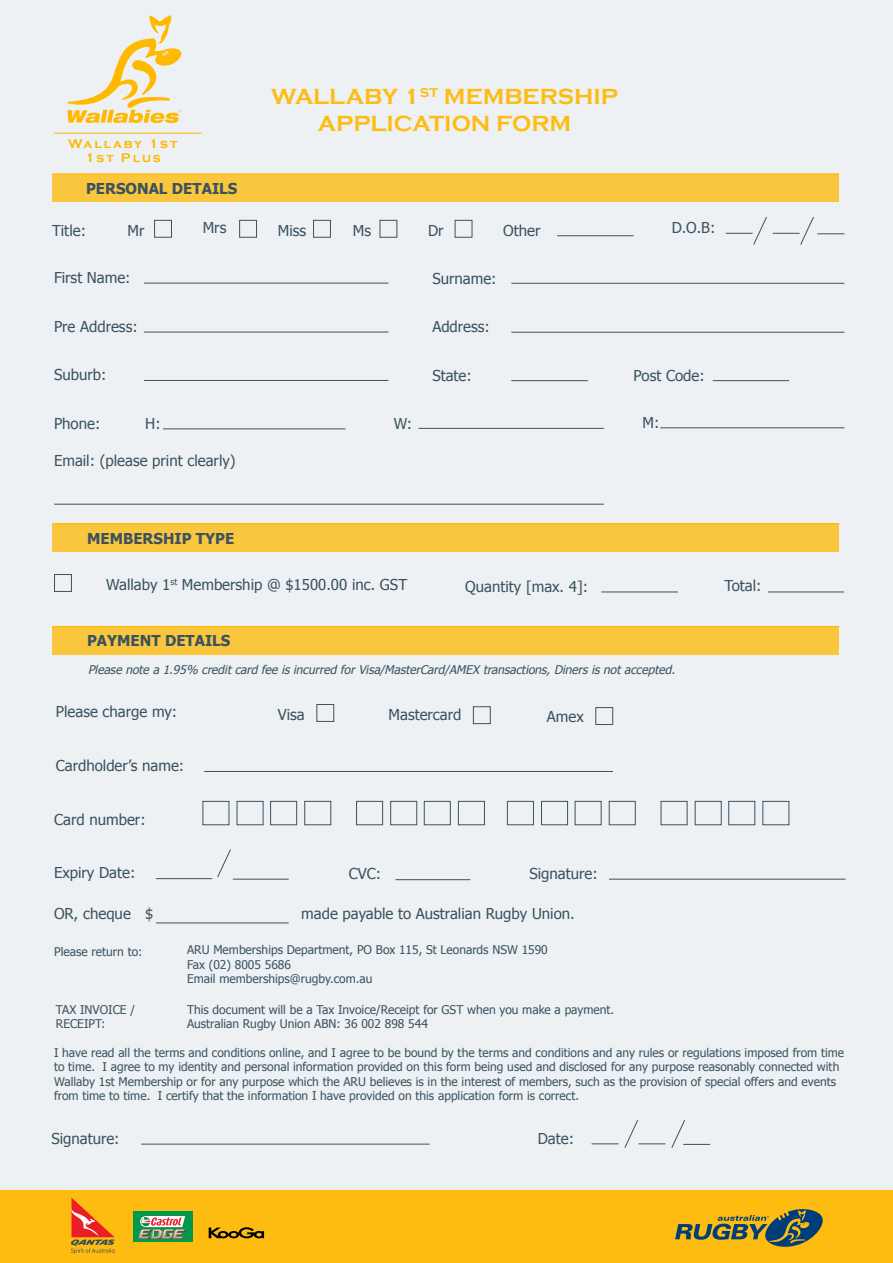
<style>
.page{position:relative;width:893px;height:1263px;background:#fff}
.page>*{position:absolute;margin:0;border:0;box-sizing:border-box;transform-origin:0 0}
.t1{font:700 22.5px/27px "Copperplate Gothic";color:#febc11;text-align:center}
.t2{font:15px "Tahoma";color:#3b5260}
.t3{font:700 15px "Tahoma";color:#3b5260}
.t4{font:700 12.9px/13.5px "Copperplate Gothic";letter-spacing:.15em;color:#ffb700;text-align:center}
.t5{font:12px/14.4px "Tahoma";color:#3b5260}
.t6{font:italic 12px "Tahoma";color:#3b5260}
</style>
<div class="page">
<div style="left:0;top:0;width:893px;height:1255px;background:#edf1f4"></div>
<div style="left:0;top:1190px;width:893px;height:73px;background:#febc11"></div>
<svg style="left:67px;top:15px;width:115px;height:108px"></svg>
<hr style="left:54px;top:133px;width:147px;height:1px;background:#ffb700">
<div style="left:133px;top:1211px;width:60px;height:31px;background:#01994e"></div>
<img style="left:139px;top:1229px;width:48px;height:10px">
<svg style="left:209px;top:1227px;width:55px;height:11px"></svg>
<svg style="left:71px;top:1198px;width:44px;height:56px;background:#e88628"></svg>
<svg style="left:140px;top:1216px;width:46px;height:11px"></svg>
<svg style="left:675px;top:1206px;width:150px;height:44px;background:#a99233"></svg>
<div style="left:52px;top:174px;width:787px;height:28px;background:#fac63e"></div>
<div style="left:154px;top:220px;width:18px;height:17px;border:1px solid #3b5260"></div>
<div style="left:239px;top:220px;width:18px;height:17px;border:1px solid #3b5260"></div>
<div style="left:313px;top:220px;width:18px;height:17px;border:1px solid #3b5260"></div>
<div style="left:380px;top:220px;width:17px;height:17px;border:1px solid #3b5260"></div>
<div style="left:455px;top:220px;width:17px;height:17px;border:1px solid #3b5260"></div>
<hr style="left:557px;top:235px;width:77px;height:1px;background:#3b5260">
<hr style="left:144px;top:283px;width:244px;height:1px;background:#3b5260">
<svg style="left:726px;top:217px;width:41px;height:28px"></svg>
<svg style="left:773px;top:217px;width:71px;height:28px"></svg>
<hr style="left:511px;top:283px;width:333px;height:1px;background:#3b5260">
<hr style="left:144px;top:332px;width:244px;height:1px;background:#3b5260">
<hr style="left:511px;top:332px;width:333px;height:1px;background:#3b5260">
<hr style="left:144px;top:380px;width:244px;height:1px;background:#3b5260">
<hr style="left:511px;top:380px;width:77px;height:1px;background:#3b5260">
<hr style="left:713px;top:380px;width:76px;height:1px;background:#3b5260">
<hr style="left:163px;top:429px;width:182px;height:1px;background:#3b5260">
<hr style="left:418px;top:428px;width:186px;height:1px;background:#3b5260">
<hr style="left:660px;top:428px;width:184px;height:1px;background:#3b5260">
<hr style="left:54px;top:504px;width:550px;height:1px;background:#3b5260">
<div style="left:52px;top:524px;width:787px;height:28px;background:#fac63e"></div>
<div style="left:54px;top:574px;width:18px;height:18px;border:1px solid #3b5260"></div>
<hr style="left:601px;top:592px;width:77px;height:1px;background:#3b5260">
<hr style="left:768px;top:592px;width:76px;height:1px;background:#3b5260">
<div style="left:52px;top:627px;width:787px;height:27px;background:#fac63e"></div>
<div style="left:317px;top:704px;width:17px;height:18px;border:1px solid #3b5260"></div>
<div style="left:473px;top:706px;width:18px;height:18px;border:1px solid #3b5260"></div>
<div style="left:595px;top:707px;width:18px;height:18px;border:1px solid #3b5260"></div>
<hr style="left:204px;top:771px;width:409px;height:1px;background:#3b5260">
<div style="left:203px;top:801px;width:26px;height:24px;border:1px solid #3b5260"></div>
<div style="left:237px;top:801px;width:26px;height:24px;border:1px solid #3b5260"></div>
<div style="left:270px;top:801px;width:27px;height:24px;border:1px solid #3b5260"></div>
<div style="left:305px;top:801px;width:26px;height:24px;border:1px solid #3b5260"></div>
<div style="left:356px;top:801px;width:27px;height:24px;border:1px solid #3b5260"></div>
<div style="left:390px;top:801px;width:27px;height:24px;border:1px solid #3b5260"></div>
<div style="left:424px;top:801px;width:26px;height:24px;border:1px solid #3b5260"></div>
<div style="left:458px;top:801px;width:27px;height:24px;border:1px solid #3b5260"></div>
<div style="left:507px;top:801px;width:27px;height:24px;border:1px solid #3b5260"></div>
<div style="left:541px;top:801px;width:27px;height:24px;border:1px solid #3b5260"></div>
<div style="left:575px;top:801px;width:26px;height:24px;border:1px solid #3b5260"></div>
<div style="left:609px;top:801px;width:26px;height:24px;border:1px solid #3b5260"></div>
<div style="left:661px;top:801px;width:26px;height:24px;border:1px solid #3b5260"></div>
<div style="left:695px;top:801px;width:26px;height:24px;border:1px solid #3b5260"></div>
<div style="left:728px;top:801px;width:27px;height:24px;border:1px solid #3b5260"></div>
<div style="left:763px;top:801px;width:26px;height:24px;border:1px solid #3b5260"></div>
<hr style="left:156px;top:878px;width:56px;height:1px;background:#3b5260">
<svg style="left:217px;top:849px;width:14px;height:29px"></svg>
<hr style="left:233px;top:879px;width:56px;height:1px;background:#3b5260">
<hr style="left:609px;top:879px;width:237px;height:1px;background:#3b5260">
<hr style="left:156px;top:923px;width:133px;height:1px;background:#3b5260">
<hr style="left:395px;top:879px;width:75px;height:1px;background:#3b5260">
<hr style="left:141px;top:1144px;width:289px;height:1px;background:#3b5260">
<svg style="left:592px;top:1143px;width:26px;height:1px"></svg>
<svg style="left:624px;top:1120px;width:41px;height:28px"></svg>
<svg style="left:671px;top:1120px;width:39px;height:28px"></svg>
<hr style="left:52px;top:173px;width:787px;height:2px;background:#febc11">
<hr style="left:52px;top:523px;width:787px;height:1px;background:#febc11">
<hr style="left:52px;top:626px;width:787px;height:1px;background:#febc11">
<h1 class="t1" style="left:271px;top:84px;width:348px">WALLABY 1<sup>ST</sup> MEMBERSHIP<br>APPLICATION FORM</h1>
<p class="t4" style="left:68px;top:138px;width:111px">Wallaby 1st<br>1st Plus</p>
<p class="t3" style="left:86px;top:178px;width:153px">PERSONAL DETAILS</p>
<p class="t2" style="left:52px;top:220px;width:35px">Title:</p>
<p class="t2" style="left:128px;top:220px;width:18px">Mr</p>
<p class="t2" style="left:203px;top:218px;width:25px">Mrs</p>
<p class="t2" style="left:278px;top:220px;width:30px">Miss</p>
<p class="t2" style="left:353px;top:220px;width:20px">Ms</p>
<p class="t2" style="left:428px;top:220px;width:17px">Dr</p>
<p class="t2" style="left:503px;top:220px;width:39px">Other</p>
<p class="t2" style="left:672px;top:218px;width:45px">D.O.B:</p>
<p class="t2" style="left:54px;top:267px;width:78px">First Name:</p>
<p class="t2" style="left:432px;top:268px;width:66px">Surname:</p>
<p class="t2" style="left:54px;top:316px;width:85px">Pre Address:</p>
<p class="t2" style="left:432px;top:317px;width:59px">Address:</p>
<p class="t2" style="left:54px;top:365px;width:54px">Suburb:</p>
<p class="t2" style="left:432px;top:365px;width:41px">State:</p>
<p class="t2" style="left:634px;top:365px;width:73px">Post Code:</p>
<p class="t2" style="left:54px;top:413px;width:48px">Phone:</p>
<p class="t2" style="left:145px;top:413px;width:17px">H:</p>
<p class="t2" style="left:394px;top:413px;width:20px">W:</p>
<p class="t2" style="left:642px;top:412px;width:18px">M:</p>
<p class="t2" style="left:54px;top:450px;width:183px">Email: (please print clearly)</p>
<p class="t3" style="left:87px;top:528px;width:149px">MEMBERSHIP TYPE</p>
<p class="t2" style="left:106px;top:575px;width:302px">Wallaby 1<sup>st</sup> Membership @ $1500.00 inc. GST</p>
<p class="t2" style="left:465px;top:576px;width:124px">Quantity [max. 4]:</p>
<p class="t2" style="left:724px;top:575px;width:39px">Total:</p>
<p class="t3" style="left:87px;top:630px;width:145px">PAYMENT DETAILS</p>
<p class="t6" style="left:88px;top:662px;width:592px">Please note a 1.95% creditcard fee isincurred forVisa/MasterCard/AMEX transactions,Dinersisnotaccepted.</p>
<p class="t2" style="left:56px;top:702px;width:123px">Please charge my:</p>
<p class="t2" style="left:278px;top:704px;width:28px">Visa</p>
<p class="t2" style="left:389px;top:704px;width:74px">Mastercard</p>
<p class="t2" style="left:547px;top:707px;width:38px">Amex</p>
<p class="t2" style="left:56px;top:756px;width:130px">Cardholder’s name:</p>
<p class="t2" style="left:54px;top:809px;width:93px">Card number:</p>
<p class="t2" style="left:54px;top:863px;width:83px">Expiry Date:</p>
<p class="t2" style="left:529px;top:864px;width:70px">Signature:</p>
<p class="t2" style="left:54px;top:903px;width:101px">OR, cheque $</p>
<p class="t2" style="left:301px;top:903px;width:275px">made payable to Australian Rugby Union.</p>
<p class="t2" style="left:349px;top:864px;width:34px">CVC:</p>
<p class="t5" style="left:54px;top:943px;width:90px">Please return to:</p>
<p class="t5" style="left:187px;top:942px;width:362px">ARU Memberships Department, PO Box 115, St Leonards NSW 1590<br>Fax (02) 8005 5686<br>Email memberships@rugby.com.au</p>
<p class="t5" style="left:56px;top:1001px;width:81px">TAX INVOICE /<br>RECEIPT:</p>
<p class="t5" style="left:187px;top:1001px;width:429px">This document will be a Tax Invoice/Receipt for GST when you make a payment.<br>Australian Rugby Union ABN: 36 002 898 544</p>
<p class="t5" style="left:54px;top:1044px;width:792px">I have read all the terms and conditions online, and I agree to be bound by the terms and conditions and any rules or regulations imposed from time to time. I agree to my identity and personal information provided on this form being used and disclosed for any purpose reasonably connected with Wallaby 1st Membership or for any purpose which the ARU believes is in the interest of members, such as the provision of special offers and events from time to time. I certify that the information I have provided on this application form is correct.</p>
<p class="t2" style="left:51px;top:1128px;width:70px">Signature:</p>
<p class="t2" style="left:538px;top:1128px;width:38px">Date:</p>
</div>
